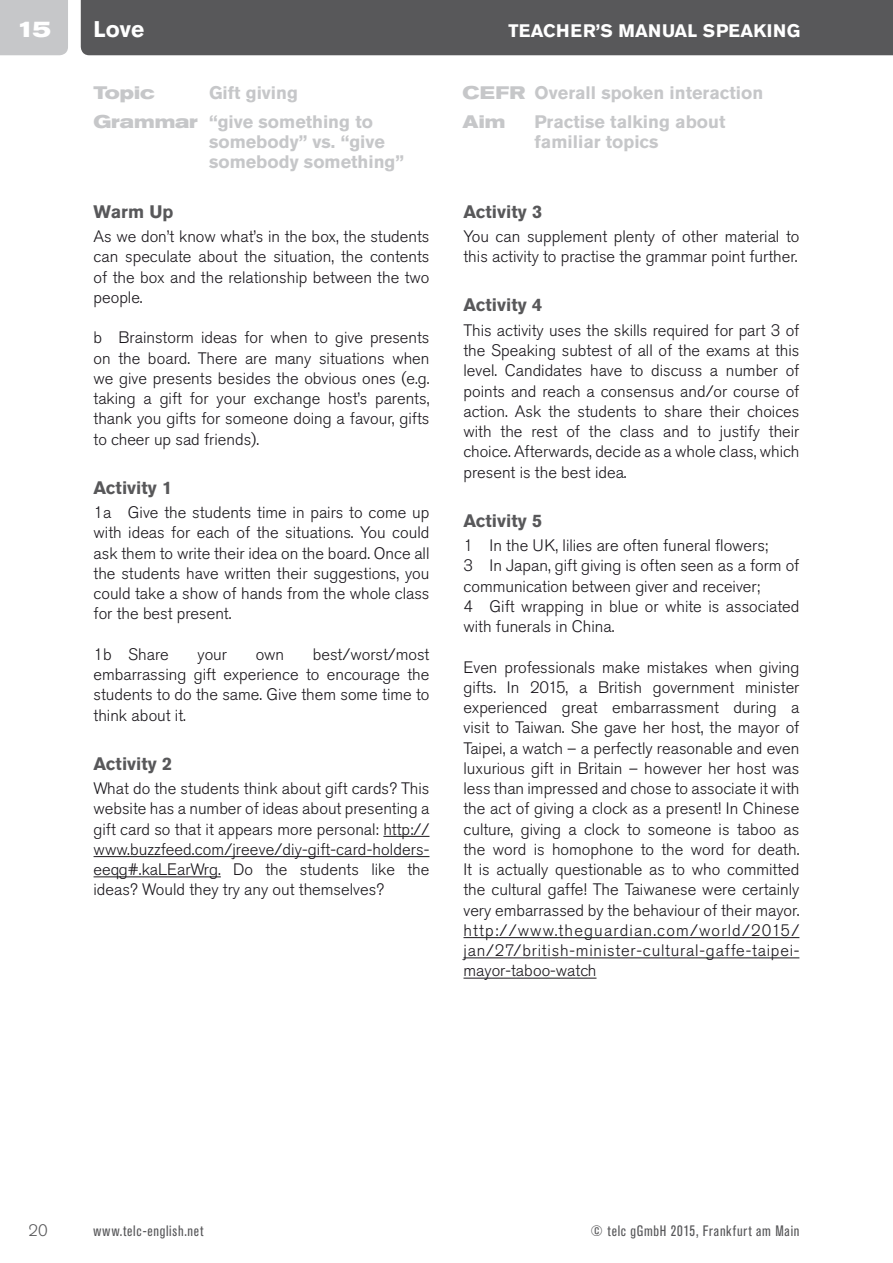
<style>
.page{position:relative;width:893px;height:1263px;background:#fff}
.page>*{position:absolute;margin:0;border:0;box-sizing:border-box;transform-origin:0 0}
.t1{font:700 22.5px "Akzidenz Grotesk Pro";color:#fff}
.t2{font:700 expanded 22.5px "Akzidenz Grotesk Pro";color:#fff}
.t3{font:700 18px "Akzidenz Grotesk Pro";color:#c6c7c9}
.t4{font:700 18px "Akzidenz Grotesk Pro";color:#58585a}
.t5{font:700 18px "Akzidenz Grotesk Pro";letter-spacing:.01em;color:#fff}
.t6{font:700 expanded 18px "Akzidenz Grotesk Pro";color:#c6c7c9}
.t7{font:300 16.5px/20.2px "Akzidenz Grotesk Pro";color:#1a171c;text-align:justify}
.t8{font:300 16.5px "Akzidenz Grotesk Pro";color:#58585a}
.t9{font:condensed 15px "Akzidenz Grotesk Pro";letter-spacing:.05em;color:#58585a}
.s1{font-stretch:expanded}
</style>
<div class="page">
<div style="left:81px;top:0;width:812px;height:55px;background:#58585a"></div>
<div style="left:0;top:0;width:68px;height:55px;background:#c6c7c9"></div>
<hr style="left:463px;top:937px;width:336px;height:1px;background:#1a171c">
<hr style="left:463px;top:957px;width:336px;height:1px;background:#1a171c">
<hr style="left:463px;top:978px;width:133px;height:1px;background:#1a171c">
<hr style="left:383px;top:836px;width:46px;height:1px;background:#1a171c">
<hr style="left:94px;top:856px;width:335px;height:1px;background:#1a171c">
<hr style="left:94px;top:876px;width:127px;height:1px;background:#1a171c">
<h1 class="t1" style="left:94px;top:15px;width:52px">Love</h1>
<h1 class="t2" style="left:17px;top:14px;width:36px">15</h1>
<p class="t5" style="left:509px;top:19px;width:293px">TEACHER’S MANUAL SPEAKING</p>
<p class="t6" style="left:94px;top:81px;width:63px">Topic</p>
<p class="t3" style="left:209px;top:81px;width:90px">Gift giving</p>
<p class="t3" style="left:463px;top:81px;width:302px"><span class="s1">CEFR</span> Overall spoken interaction</p>
<p class="t3" style="left:94px;top:110px;width:281px"><span class="s1">Grammar</span> “give something to</p>
<p class="t6" style="left:463px;top:110px;width:44px">Aim</p>
<p class="t3" style="left:535px;top:110px;width:192px">Practise talking about</p>
<p class="t3" style="left:209px;top:130px;width:177px">somebody” vs. “give</p>
<p class="t3" style="left:535px;top:130px;width:126px">familiar topics</p>
<p class="t3" style="left:209px;top:150px;width:196px">somebody something”</p>
<p class="t4" style="left:94px;top:200px;width:81px">Warm Up</p>
<p class="t7" style="left:94px;top:226px;width:337px">As we don’t know what’s in the box, the students can speculate about the situation, the contents of the box and the relationship between the two people.</p>
<p class="t7" style="left:94px;top:327px;width:337px">b Brainstorm ideas for when to give presents on the board. There are many situations when we give presents besides the obvious ones (e.g. taking a gift for your exchange host’s parents, thank you gifts for someone doing a favour, gifts to cheer up sad friends).</p>
<p class="t4" style="left:94px;top:476px;width:80px">Activity 1</p>
<p class="t7" style="left:94px;top:502px;width:337px">1a Give the students time in pairs to come up with ideas for each of the situations. You could ask them to write their idea on the board. Once all the students have written their suggestions, you could take a show of hands from the whole class for the best present.</p>
<p class="t7" style="left:94px;top:644px;width:77px">1b Share</p>
<p class="t7" style="left:197px;top:644px;width:31px">your</p>
<p class="t7" style="left:256px;top:644px;width:30px">own</p>
<p class="t7" style="left:94px;top:644px;width:337px;text-indent:219px">best/worst/most embarrassing gift experience to encourage the students to do the same. Give them some time to think about it.</p>
<p class="t4" style="left:94px;top:752px;width:80px">Activity 2</p>
<p class="t7" style="left:94px;top:778px;width:337px">What do the students think about gift cards? This website has a number of ideas about presenting a gift card so that it appears more personal: http:// www.buzzfeed.com/jreeve/diy-gift-card-holders&shy;eeqg#.kaLEarWrg. Do the students like the ideas? Would they try any out themselves?</p>
<p class="t4" style="left:463px;top:200px;width:80px">Activity 3</p>
<p class="t7" style="left:463px;top:226px;width:337px">You can supplement plenty of other material to this activity to practise the grammar point further.</p>
<p class="t4" style="left:463px;top:293px;width:80px">Activity 4</p>
<p class="t7" style="left:463px;top:320px;width:337px">This activity uses the skills required for part 3 of the Speaking subtest of all of the exams at this level. Candidates have to discuss a number of points and reach a consensus and/or course of action. Ask the students to share their choices with the rest of the class and to justify their choice. Afterwards, decide as a whole class, which present is the best idea.</p>
<p class="t4" style="left:463px;top:509px;width:80px">Activity 5</p>
<p class="t7" style="left:463px;top:535px;width:337px;text-align:left">1 In the UK, lilies are often funeral flowers;<br>3 In Japan, gift giving is often seen as a form of communication between giver and receiver;<br>4 Gift wrapping in blue or white is associated with funerals in China.</p>
<p class="t7" style="left:463px;top:657px;width:338px">Even professionals make mistakes when giving gifts. In 2015, a British government minister experienced great embarrassment during a visit to Taiwan. She gave her host, the mayor of Taipei, a watch – a perfectly reasonable and even luxurious gift in Britain – however her host was less than impressed and chose to associate it with the act of giving a clock as a present! In Chinese culture, giving a clock to someone is taboo as the word is homophone to the word for death.<br>It is actually questionable as to who committed the cultural gaffe! The Taiwanese were certainly very embarrassed by the behaviour of their mayor. http://www.theguardian.com/world/2015/ jan/27/british-minister-cultural-gaffe-taipei&shy;mayor-taboo-watch</p>
<p class="t8" style="left:29px;top:1219px;width:21px">20</p>
<p class="t9" style="left:94px;top:1221px;width:112px">www.telc-english.net</p>
<p class="t9" style="left:591px;top:1221px;width:210px">© telc gGmbH 2015, Frankfurt am Main</p>
</div>
